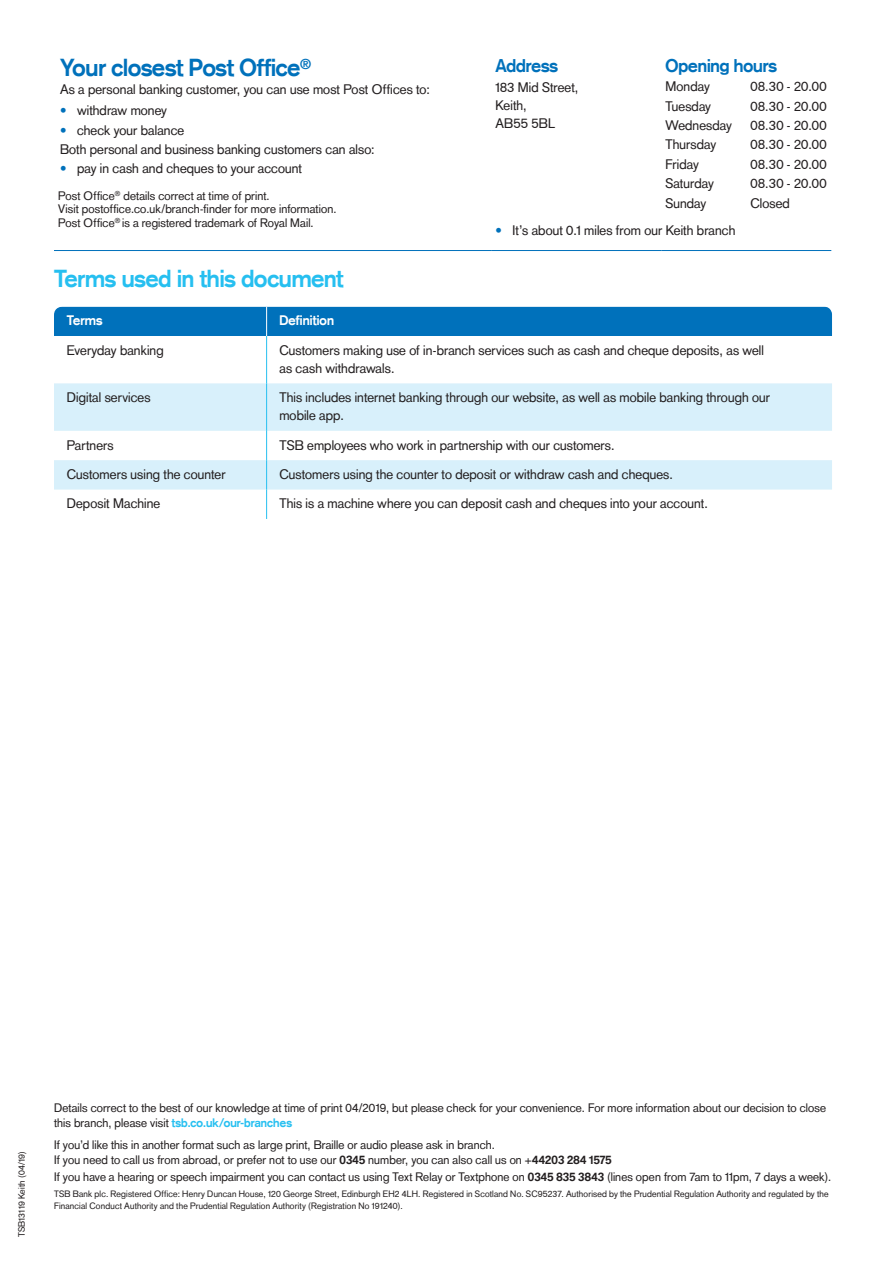
<style>
.page{position:relative;width:893px;height:1263px;background:#fff}
.page>*{position:absolute;margin:0;border:0;box-sizing:border-box;transform-origin:0 0}
.Sub_Head{font:700 24px "Basic Commercialfor TSB";letter-spacing:-.005em;color:#26bff0}
.X-Head{font:700 24px "Basic Commercialfor TSB";color:#0071bb}
.X-Head-2{font:700 18px "Basic Commercialfor TSB";letter-spacing:-.005em;color:#0071bb}
.Table_Body_copy{font:13.5px/18px "Basic Commercialfor TSB";letter-spacing:.01em;color:#231f20}
.Table_Body_Times{font:13.5px "Basic Commercialfor TSB";letter-spacing:.01em;color:#231f20}
.Body_Copy{font:13.5px "Basic Commercialfor TSB";letter-spacing:.01em;color:#231f20}
.Bullets__1_column{font:13.5px "Basic Commercialfor TSB";letter-spacing:.01em;color:#231f20}
.Table_Header{font:700 13.5px "Basic Commercialfor TSB";letter-spacing:.01em;color:#fff}
.Body_Copy-2{font:12px/15px "Basic Commercialfor TSB";letter-spacing:.015em;color:#231f20}
.Stock_Code{font:9px/12px "Basic Commercialfor TSB";letter-spacing:.02em;color:#231f20}
.s1{color:#0071bb}
.s2{font-weight:700;color:#26bff0}
.s3{font-weight:700}
</style>
<div class="page">
<hr style="left:54px;top:250px;width:437px;height:1px;background:#0071bb">
<hr style="left:491px;top:250px;width:170px;height:1px;background:#0071bb">
<hr style="left:661px;top:250px;width:170px;height:1px;background:#0071bb">
<svg style="left:54px;top:383px;width:778px;height:107px;fill:#d8f0fb"></svg>
<hr style="left:266px;top:336px;width:1px;height:47px;background:#26bff0">
<hr style="left:266px;top:383px;width:1px;height:48px;background:#26bff0">
<svg style="left:266px;top:431px;width:1px;height:29px"></svg>
<svg style="left:266px;top:490px;width:1px;height:29px"></svg>
<div style="left:54px;top:307px;width:778px;height:29px;background:#0071bb"></div>
<hr style="left:266px;top:460px;width:1px;height:30px;background:#26bff0">
<p class="X-Head" style="left:60px;top:54px;width:253px">Your closest Post Office<sup>®</sup></p>
<p class="Body_Copy" style="left:60px;top:81px;width:371px">As a personal banking customer, you can use most Post Offices to:</p>
<p class="Table_Body_copy" style="left:60px;top:102px;width:109px"><span class="s1">•</span> withdraw money</p>
<p class="Table_Body_copy" style="left:60px;top:121px;width:126px"><span class="s1">•</span> check your balance</p>
<p class="Bullets__1_column" style="left:60px;top:141px;width:316px">Both personal and business banking customers can also:</p>
<p class="Table_Body_copy" style="left:60px;top:160px;width:244px"><span class="s1">•</span> pay in cash and cheques to your account</p>
<p class="Body_Copy-2" style="left:58px;top:189px;width:280px;line-height:13.5px">Post Office<sup>®</sup> details correct at time of print.<br>Visit postoffice.co.uk/branch-finder for more information.<br>Post Office<sup>®</sup> is a registered trademark of Royal Mail.</p>
<p class="X-Head-2" style="left:495px;top:55px;width:64px">Address</p>
<p class="Table_Body_copy" style="left:495px;top:78px;width:84px">183 Mid Street,</p>
<p class="Table_Body_copy" style="left:495px;top:96px;width:33px">Keith,</p>
<p class="Table_Body_copy" style="left:495px;top:114px;width:61px">AB55 5BL</p>
<p class="X-Head-2" style="left:665px;top:55px;width:113px">Opening hours</p>
<p class="Table_Body_Times" style="left:665px;top:79px;width:46px">Monday</p>
<p class="Table_Body_Times" style="left:750px;top:79px;width:78px">08.30 - 20.00</p>
<p class="Table_Body_Times" style="left:665px;top:98px;width:47px">Tuesday</p>
<p class="Table_Body_Times" style="left:750px;top:98px;width:78px">08.30 - 20.00</p>
<p class="Table_Body_Times" style="left:665px;top:117px;width:68px">Wednesday</p>
<p class="Table_Body_Times" style="left:750px;top:117px;width:78px">08.30 - 20.00</p>
<p class="Table_Body_Times" style="left:665px;top:137px;width:52px">Thursday</p>
<p class="Table_Body_Times" style="left:750px;top:137px;width:78px">08.30 - 20.00</p>
<p class="Table_Body_Times" style="left:665px;top:156px;width:35px">Friday</p>
<p class="Table_Body_Times" style="left:750px;top:156px;width:78px">08.30 - 20.00</p>
<p class="Table_Body_Times" style="left:665px;top:176px;width:50px">Saturday</p>
<p class="Table_Body_Times" style="left:750px;top:176px;width:78px">08.30 - 20.00</p>
<p class="Table_Body_Times" style="left:665px;top:195px;width:42px">Sunday</p>
<p class="Table_Body_Times" style="left:750px;top:195px;width:41px">Closed</p>
<p class="Table_Body_copy" style="left:495px;top:221px;width:241px"><span class="s1">•</span> It’s about 0.1 miles from our Keith branch</p>
<p class="Sub_Head" style="left:54px;top:264px;width:291px">Terms used in this document</p>
<p class="Table_Header" style="left:67px;top:313px;width:37px">Terms</p>
<p class="Table_Header" style="left:279px;top:313px;width:56px">Definition</p>
<p class="Table_Body_copy" style="left:67px;top:341px;width:98px">Everyday banking</p>
<p class="Table_Body_copy" style="left:279px;top:341px;width:486px">Customers making use of in-branch services such as cash and cheque deposits, as well as cash withdrawals.</p>
<p class="Table_Body_copy" style="left:67px;top:388px;width:85px">Digital services</p>
<p class="Table_Body_copy" style="left:279px;top:388px;width:492px">This includes internet banking through our website, as well as mobile banking through our mobile app.</p>
<p class="Table_Body_copy" style="left:67px;top:436px;width:48px">Partners</p>
<p class="Table_Body_copy" style="left:279px;top:436px;width:337px">TSB employees who work in partnership with our customers.</p>
<p class="Table_Body_copy" style="left:67px;top:465px;width:160px">Customers using the counter</p>
<p class="Table_Body_copy" style="left:279px;top:465px;width:395px">Customers using the counter to deposit or withdraw cash and cheques.</p>
<p class="Table_Body_copy" style="left:67px;top:495px;width:95px">Deposit Machine</p>
<p class="Table_Body_copy" style="left:279px;top:495px;width:430px">This is a machine where you can deposit cash and cheques into your account.</p>
<p class="Stock_Code" style="left:16px;top:1237px;width:88px;rotate:-90deg">TSB13119 Keith (04/19)</p>
<p class="Body_Copy-2" style="left:54px;top:1100px;width:773px">Details correct to the best of our knowledge at time of print 04/2019, but please check for your convenience. For more information about our decision to close this branch, please visit <span class="s2">tsb.co.uk/our-branches</span></p>
<p class="Body_Copy-2" style="left:54px;top:1137px;width:559px">If you’d like this in another format such as large print, Braille or audio please ask in branch.<br>If you need to call us from abroad, or prefer not to use our <span class="s3">0345</span> number, you can also call us on +<span class="s3">44203 284 1575</span></p>
<p class="Body_Copy-2" style="left:54px;top:1169px;width:779px">If you have a hearing or speech impairment you can contact us using Text Relay or Textphone on <span class="s3">0345 835 3843</span> (lines open from 7am to 11pm, 7 days a week).</p>
<p class="Stock_Code" style="left:54px;top:1188px;width:776px">TSB Bank plc. Registered Office: Henry Duncan House, 120 George Street, Edinburgh EH2 4LH. Registered in Scotland No. SC95237. Authorised by the Prudential Regulation Authority and regulated by the<br>Financial Conduct Authority and the Prudential Regulation Authority (Registration No 191240).</p>
</div>
